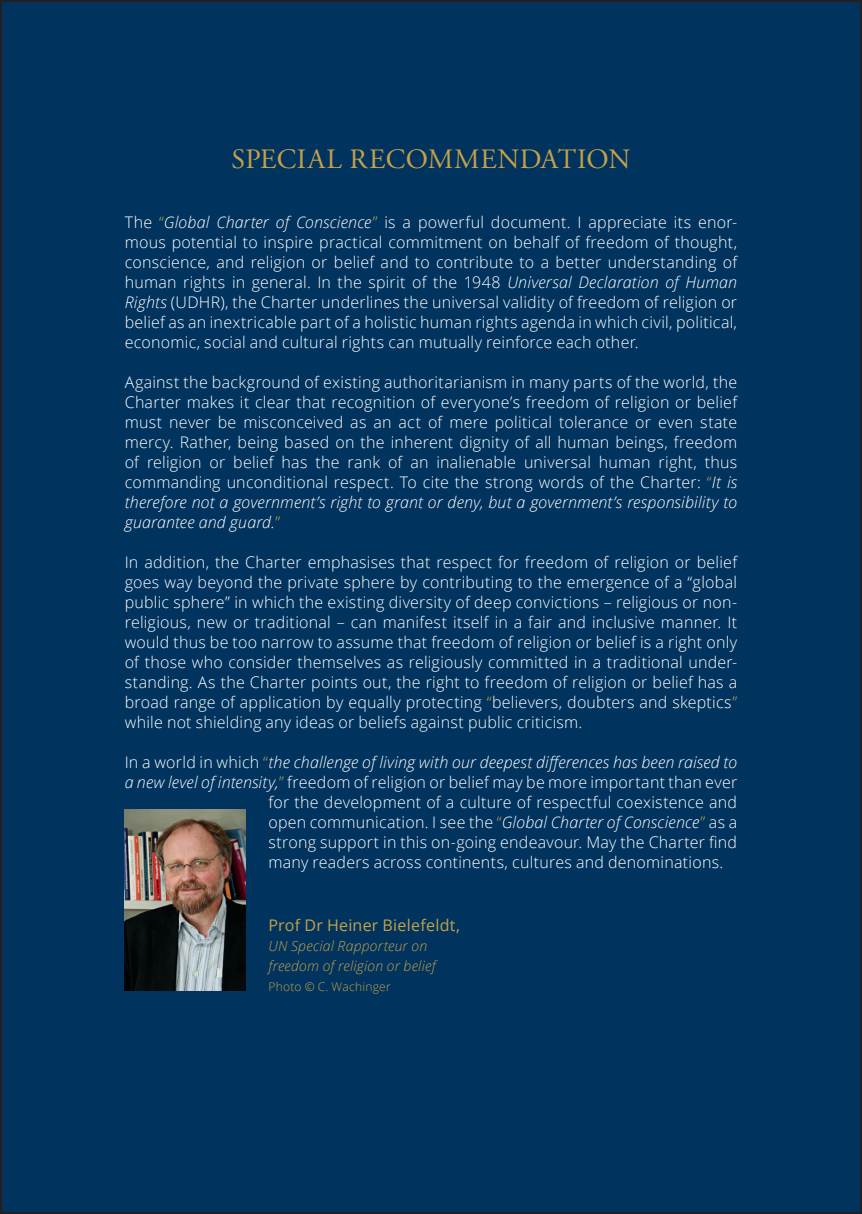
<style>
.page{position:relative;width:862px;height:1214px;background:#fff}
.page>*{position:absolute;margin:0;border:0;box-sizing:border-box;transform-origin:0 0}
.t1{font:28px "Adobe Garamond Pro";color:#c6a04a}
.t2{font:300 16px/20px "Open Sans";letter-spacing:.015em;color:#fff;text-align:justify}
.t3{font:italic 300 16px "Open Sans";letter-spacing:.01em;color:#fff}
.t4{font:16px "Open Sans";letter-spacing:.015em;color:#c6a04a}
.t5{font:italic 300 14px/20px "Open Sans";letter-spacing:.015em;color:#c6a04a}
.t6{font:300 12px "Open Sans";letter-spacing:.025em;color:#c6a04a}
.s1{color:#c6a04a}
.s2{font-style:italic}
.s3{font-style:normal}
.s4{font-style:normal;color:#c6a04a}
</style>
<div class="page">
<div style="left:1px;top:1px;width:860px;height:1211px;background:#00345e"></div>
<img style="left:125px;top:809px;width:121px;height:181px">
<h1 class="t1" style="left:232px;top:142px;width:31px">SPECIAL</h1>
<h1 class="t1" style="left:349px;top:142px;width:41px">RECOMMENDATION</h1>
<p class="t2" style="left:125px;top:211px;width:614px">The <span class="s1">“</span><span class="s2">Global Charter of Conscience</span><span class="s1">”</span> is a powerful document. I appreciate its enor&shy;mous potential to inspire practical commitment on behalf of freedom of thought, conscience, and religion or belief and to contribute to a better understanding of human rights in general. In the spirit of the 1948 <span class="s2">Universal Declaration of Human Rights</span> (UDHR), the Charter underlines the universal validity of freedom of religion or belief as an inextricable part of a holistic human rights agenda in which civil, political, economic, social and cultural rights can mutually reinforce each other.</p>
<p class="t2" style="left:125px;top:371px;width:614px">Against the background of existing authoritarianism in many parts of the world, the Charter makes it clear that recognition of everyone’s freedom of religion or belief must never be misconceived as an act of mere political tolerance or even state mercy. Rather, being based on the inherent dignity of all human beings, freedom of religion or belief has the rank of an inalienable universal human right, thus commanding unconditional respect. To cite the strong words of the Charter: <span class="s1">“</span><span class="s2">It is therefore not a government’s right to grant or deny, but a government’s responsibility to guarantee and guard.</span><span class="s1">”</span></p>
<p class="t2" style="left:125px;top:551px;width:614px">In addition, the Charter emphasises that respect for freedom of religion or belief goes way beyond the private sphere by contributing to the emergence of a “global public sphere” in which the existing diversity of deep convictions – religious or non&shy;religious, new or traditional – can manifest itself in a fair and inclusive manner. It would thus be too narrow to assume that freedom of religion or belief is a right only of those who consider themselves as religiously committed in a traditional under&shy;standing. As the Charter points out, the right to freedom of religion or belief has a broad range of application by equally protecting <span class="s1">“</span>believers, doubters and skeptics<span class="s1">” </span>while not shielding any ideas or beliefs against public criticism.</p>
<p class="t3" style="left:125px;top:751px;width:614px"><span class="s3">In a world in which</span> <span class="s4">“</span>the challenge of living with our deepest differences has been raised to</p>
<p class="t2" style="left:125px;top:771px;width:614px"><span class="s2">a new level of intensity,</span><span class="s1">”</span> freedom of religion or belief may be more important than ever</p>
<p class="t2" style="left:268px;top:791px;width:470px">for the development of a culture of respectful coexistence and</p>
<p class="t2" style="left:268px;top:811px;width:470px">open communication. I see the <span class="s1">“</span><span class="s2">Global Charter of Conscience</span><span class="s1">”</span> as a</p>
<p class="t2" style="left:268px;top:831px;width:470px">strong support in this on-going endeavour. May the Charter find</p>
<p class="t2" style="left:268px;top:851px;width:456px">many readers across continents, cultures and denominations.</p>
<p class="t4" style="left:268px;top:914px;width:193px">Prof Dr Heiner Bielefeldt,</p>
<p class="t5" style="left:268px;top:935px;width:169px">UN Special Rapporteur on freedom of religion or belief</p>
<p class="t6" style="left:268px;top:978px;width:124px">Photo © C. Wachinger</p>
</div>
